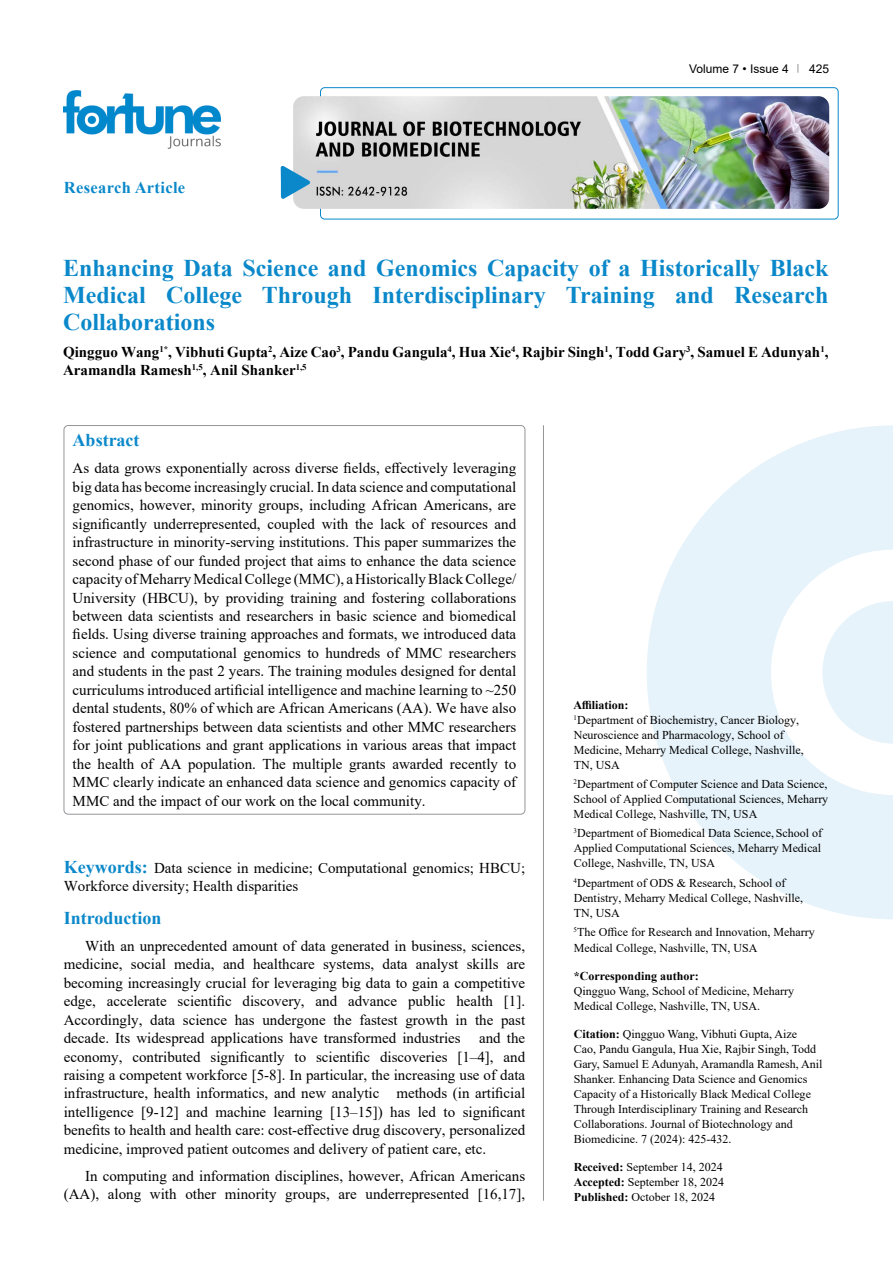
<style>
.page{position:relative;width:893px;height:1263px;background:#fff}
.page>*{position:absolute;margin:0;border:0;box-sizing:border-box;transform-origin:0 0}
.t1{font:700 24px/27px "Times New Roman";color:#0a88ca;text-align:justify}
.t2{font:700 18px "Times New Roman";color:#0a88ca}
.t3{font:700 16.5px "Times New Roman";letter-spacing:.02em;color:#0a88ca}
.t4{font:15px/18.5px "Times New Roman";color:#000;text-align:justify}
.t5{font:700 15px/18.5px "Times New Roman";color:#000}
.t6{font:12px/15px "Times New Roman";color:#000}
.t7{font:700 12px "Times New Roman";color:#000}
.t8{font:12px "Arial";color:#000}
.s1{font-weight:700;font-size:18px;color:#0a88ca}
.s2{font-weight:700}
</style>
<div class="page">
<div style="left:320px;top:87px;width:518px;height:132px;border:1px solid #0a88ca;border-radius:4px"></div>
<img style="left:64px;top:90px;width:157px;height:59px">
<img style="left:293px;top:96px;width:536px;height:113px">
<svg style="left:281px;top:166px;width:29px;height:33px"></svg>
<svg style="left:647px;top:425px;width:246px;height:494px;fill:#e6f3fa"></svg>
<svg style="left:822px;top:601px;width:71px;height:143px"></svg>
<hr style="left:543px;top:425px;width:1px;height:776px;background:#939598">
<p class="t3" style="left:64px;top:175px;width:123px">Research Article</p>
<p class="t8" style="left:689px;top:60px;width:101px">Volume 7 • Issue 4</p>
<p class="t8" style="left:809px;top:60px;width:22px">425</p>
<h1 class="t1" style="left:63px;top:254px;width:767px">Enhancing Data Science and Genomics Capacity of a Historically Black Medical College Through Interdisciplinary Training and Research Collaborations</h1>
<p class="t5" style="left:63px;top:342px;width:767px">Qingguo Wang<sup>1*</sup>, Vibhuti Gupta<sup>2</sup>, Aize Cao<sup>3</sup>, Pandu Gangula<sup>4</sup>, Hua Xie<sup>4</sup>, Rajbir Singh<sup>1</sup>, Todd Gary<sup>3</sup>, Samuel E Adunyah<sup>1</sup>,<br>Aramandla Ramesh<sup>1,5</sup>, Anil Shanker<sup>1,5</sup></p>
<p class="t2" style="left:73px;top:427px;width:68px">Abstract</p>
<p class="t4" style="left:73px;top:459px;width:445px">As data grows exponentially across diverse fields, effectively leveraging big data has become increasingly crucial. In data science and computational genomics, however, minority groups, including African Americans, are significantly underrepresented, coupled with the lack of resources and infrastructure in minority-serving institutions. This paper summarizes the second phase of our funded project that aims to enhance the data science capacity of Meharry Medical College (MMC), a Historically Black College/ University (HBCU), by providing training and fostering collaborations between data scientists and researchers in basic science and biomedical fields. Using diverse training approaches and formats, we introduced data science and computational genomics to hundreds of MMC researchers and students in the past 2 years. The training modules designed for dental curriculums introduced artificial intelligence and machine learning to ~250 dental students, 80% of which are African Americans (AA). We have also fostered partnerships between data scientists and other MMC researchers for joint publications and grant applications in various areas that impact the health of AA population. The multiple grants awarded recently to MMC clearly indicate an enhanced data science and genomics capacity of MMC and the impact of our work on the local community.</p>
<p class="t4" style="left:64px;top:858px;width:463px"><span class="s1">Keywords:</span> Data science in medicine; Computational genomics; HBCU;<br>Workforce diversity; Health disparities</p>
<p class="t2" style="left:64px;top:905px;width:99px">Introduction</p>
<p class="t4" style="left:64px;top:936px;width:463px;text-indent:21px">With an unprecedented amount of data generated in business, sciences, medicine, social media, and healthcare systems, data analyst skills are becoming increasingly crucial for leveraging big data to gain a competitive edge, accelerate scientific discovery, and advance public health [1].<br>Accordingly, data science has undergone the fastest growth in the past decade. Its widespread applications have transformed industries and the economy, contributed significantly to scientific discoveries [1–4], and raising a competent workforce [5-8]. In particular, the increasing use of data infrastructure, health informatics, and new analytic methods (in artificial intelligence [9-12] and machine learning [13–15]) has led to significant benefits to health and health care: cost-effective drug discovery, personalized medicine, improved patient outcomes and delivery of patient care, etc.</p>
<p class="t4" style="left:64px;top:1166px;width:463px;text-align:right">In computing and information disciplines, however, African Americans (AA), along with other minority groups, are underrepresented [16,17],</p>
<p class="t6" style="left:574px;top:697px;width:232px"><span class="s2">Affiliation:<br></span><sup>1</sup>Department of Biochemistry, Cancer Biology,<br>Neuroscience and Pharmacology, School of<br>Medicine, Meharry Medical College, Nashville,<br>TN, USA</p>
<p class="t6" style="left:574px;top:776px;width:256px;text-align:justify"><sup>2</sup>Department of Computer Science and Data Science, School of Applied Computational Sciences, Meharry Medical College, Nashville, TN, USA</p>
<p class="t6" style="left:574px;top:825px;width:250px;text-align:justify"><sup>3</sup>Department of Biomedical Data Science, School of Applied Computational Sciences, Meharry Medical College, Nashville, TN, USA</p>
<p class="t6" style="left:574px;top:875px;width:231px"><sup>4</sup>Department of ODS &amp; Research, School of<br>Dentistry, Meharry Medical College, Nashville,<br>TN, USA</p>
<p class="t6" style="left:574px;top:923px;width:243px;line-height:16.5px"><sup>5</sup>The Office for Research and Innovation, Meharry<br>Medical College, Nashville, TN, USA</p>
<p class="t7" style="left:574px;top:967px;width:127px">*Corresponding author:</p>
<p class="t6" style="left:574px;top:983px;width:222px">Qingguo Wang, School of Medicine, Meharry<br>Medical College, Nashville, TN, USA.</p>
<p class="t6" style="left:574px;top:1026px;width:250px"><span class="s2">Citation:</span> Qingguo Wang, Vibhuti Gupta, Aize Cao, Pandu Gangula, Hua Xie, Rajbir Singh, Todd Gary, Samuel E Adunyah, Aramandla Ramesh, Anil Shanker. Enhancing Data Science and Genomics Capacity of a Historically Black Medical College Through Interdisciplinary Training and Research Collaborations. Journal of Biotechnology and Biomedicine. 7 (2024): 425-432.</p>
<p class="t6" style="left:574px;top:1159px;width:152px;text-align:justify"><span class="s2">Received:</span> September 14, 2024<br><span class="s2">Accepted:</span> September 18, 2024<br><span class="s2">Published:</span> October 18, 2024</p>
</div>
